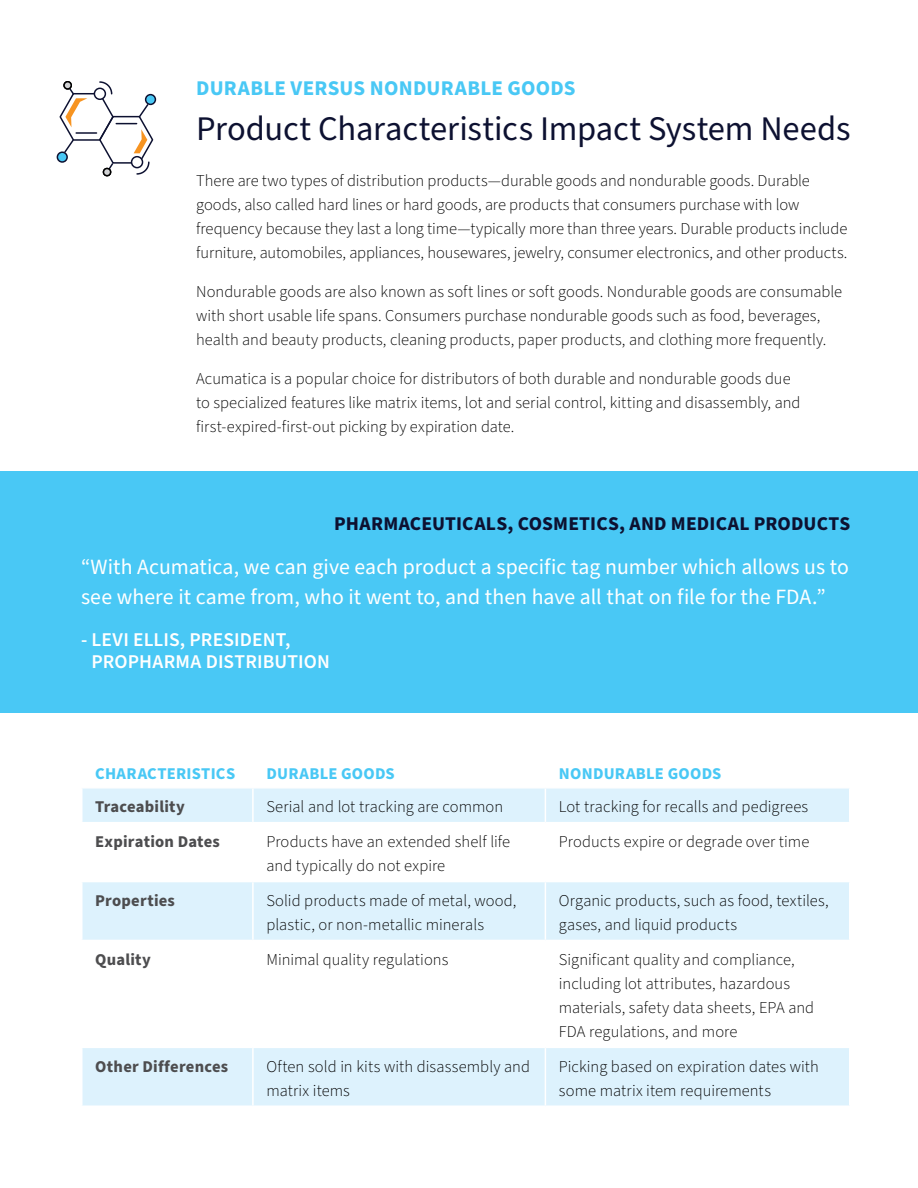
<style>
.page{position:relative;width:918px;height:1188px;background:#fff}
.page>*{position:absolute;margin:0;border:0;box-sizing:border-box;transform-origin:0 0}
.t1{font:34.5px "Source Sans Pro";letter-spacing:-.005em;color:#0d1131}
.t2{font:21.75px/30px "Source Sans Pro";color:#fff}
.t3{font:700 21px "Source Sans Pro";letter-spacing:.01em;color:#49c8f5}
.t4{font:700 19.5px "Source Sans Pro";letter-spacing:.01em;color:#0d1131}
.t5{font:600 19.5px/22.5px "Source Sans Pro";letter-spacing:.005em;color:#fff}
.t6{font:300 16.5px/24px "Source Sans Pro";color:#000}
.t7{font:700 16.5px "Source Sans Pro";letter-spacing:.015em;color:#4d4d4f}
.t8{font:700 16.5px "Source Sans Pro";letter-spacing:.015em;color:#49c8f5}
</style>
<div class="page">
<svg style="left:82px;top:789px;width:767px;height:317px"></svg>
<hr style="left:252px;top:789px;width:2px;height:33px;background:#fff">
<hr style="left:545px;top:789px;width:1px;height:33px;background:#fff">
<hr style="left:81px;top:822px;width:172px;height:1px;background:#fff">
<hr style="left:253px;top:822px;width:292px;height:1px;background:#fff">
<hr style="left:252px;top:823px;width:2px;height:58px;background:#fff">
<hr style="left:545px;top:822px;width:305px;height:1px;background:#fff">
<hr style="left:545px;top:823px;width:1px;height:58px;background:#fff">
<hr style="left:81px;top:881px;width:172px;height:1px;background:#fff">
<hr style="left:253px;top:881px;width:292px;height:1px;background:#fff">
<hr style="left:252px;top:882px;width:2px;height:58px;background:#fff">
<hr style="left:545px;top:881px;width:305px;height:1px;background:#fff">
<hr style="left:545px;top:882px;width:1px;height:58px;background:#fff">
<hr style="left:81px;top:940px;width:172px;height:1px;background:#fff">
<hr style="left:253px;top:940px;width:292px;height:1px;background:#fff">
<hr style="left:252px;top:941px;width:2px;height:106px;background:#fff">
<hr style="left:545px;top:940px;width:305px;height:1px;background:#fff">
<hr style="left:545px;top:941px;width:1px;height:106px;background:#fff">
<hr style="left:81px;top:1047px;width:172px;height:1px;background:#fff">
<hr style="left:253px;top:1047px;width:292px;height:1px;background:#fff">
<hr style="left:252px;top:1048px;width:2px;height:58px;background:#fff">
<hr style="left:545px;top:1047px;width:305px;height:1px;background:#fff">
<hr style="left:545px;top:1048px;width:1px;height:58px;background:#fff">
<div style="left:0;top:471px;width:918px;height:242px;background:#49c8f5"></div>
<div style="left:57px;top:151px;width:11px;height:12px;border:2px solid #0d1131;border-radius:50%"></div>
<div style="left:145px;top:94px;width:11px;height:11px;border:2px solid #0d1131;border-radius:50%"></div>
<svg style="left:59px;top:81px;width:95px;height:95px"></svg>
<p class="t3" style="left:196px;top:74px;width:381px">DURABLE VERSUS NONDURABLE GOODS</p>
<h1 class="t1" style="left:196px;top:105px;width:656px">Product Characteristics Impact System Needs</h1>
<p class="t6" style="left:196px;top:169px;width:653px">There are two types of distribution products—durable goods and nondurable goods. Durable goods, also called hard lines or hard goods, are products that consumers purchase with low frequency because they last a long time—typically more than three years. Durable products include furniture, automobiles, appliances, housewares, jewelry, consumer electronics, and other products.</p>
<p class="t6" style="left:196px;top:280px;width:647px">Nondurable goods are also known as soft lines or soft goods. Nondurable goods are consumable with short usable life spans. Consumers purchase nondurable goods such as food, beverages, health and beauty products, cleaning products, paper products, and clothing more frequently.</p>
<p class="t6" style="left:196px;top:367px;width:606px">Acumatica is a popular choice for distributors of both durable and nondurable goods due to specialized features like matrix items, lot and serial control, kitting and disassembly, and first-expired-first-out picking by expiration date.</p>
<p class="t4" style="left:334px;top:510px;width:518px">PHARMACEUTICALS, COSMETICS, AND MEDICAL PRODUCTS</p>
<h2 class="t2" style="left:81px;top:552px;width:769px">“With Acumatica, we can give each product a specific tag number which allows us to see where it came from, who it went to, and then have all that on file for the FDA.”</h2>
<p class="t5" style="left:92px;top:629px;width:240px;text-indent:-11px">- LEVI ELLIS, PRESIDENT,<br>PROPHARMA DISTRIBUTION</p>
<p class="t8" style="left:95px;top:762px;width:142px">CHARACTERISTICS</p>
<p class="t8" style="left:266px;top:762px;width:130px">DURABLE GOODS</p>
<p class="t8" style="left:559px;top:762px;width:164px">NONDURABLE GOODS</p>
<p class="t7" style="left:95px;top:795px;width:91px">Traceability</p>
<p class="t6" style="left:266px;top:795px;width:238px">Serial and lot tracking are common</p>
<p class="t6" style="left:559px;top:795px;width:251px">Lot tracking for recalls and pedigrees</p>
<p class="t7" style="left:95px;top:830px;width:126px">Expiration Dates</p>
<p class="t6" style="left:266px;top:830px;width:245px">Products have an extended shelf life and typically do not expire</p>
<p class="t6" style="left:559px;top:830px;width:252px">Products expire or degrade over time</p>
<p class="t7" style="left:95px;top:889px;width:81px">Properties</p>
<p class="t6" style="left:266px;top:889px;width:252px">Solid products made of metal, wood, plastic, or non-metallic minerals</p>
<p class="t6" style="left:559px;top:889px;width:271px">Organic products, such as food, textiles, gases, and liquid products</p>
<p class="t7" style="left:95px;top:948px;width:57px">Quality</p>
<p class="t6" style="left:266px;top:948px;width:184px">Minimal quality regulations</p>
<p class="t6" style="left:559px;top:948px;width:257px">Significant quality and compliance, including lot attributes, hazardous materials, safety data sheets, EPA and FDA regulations, and more</p>
<p class="t7" style="left:95px;top:1055px;width:135px">Other Differences</p>
<p class="t6" style="left:266px;top:1055px;width:265px">Often sold in kits with disassembly and matrix items</p>
<p class="t6" style="left:559px;top:1055px;width:262px">Picking based on expiration dates with some matrix item requirements</p>
</div>
